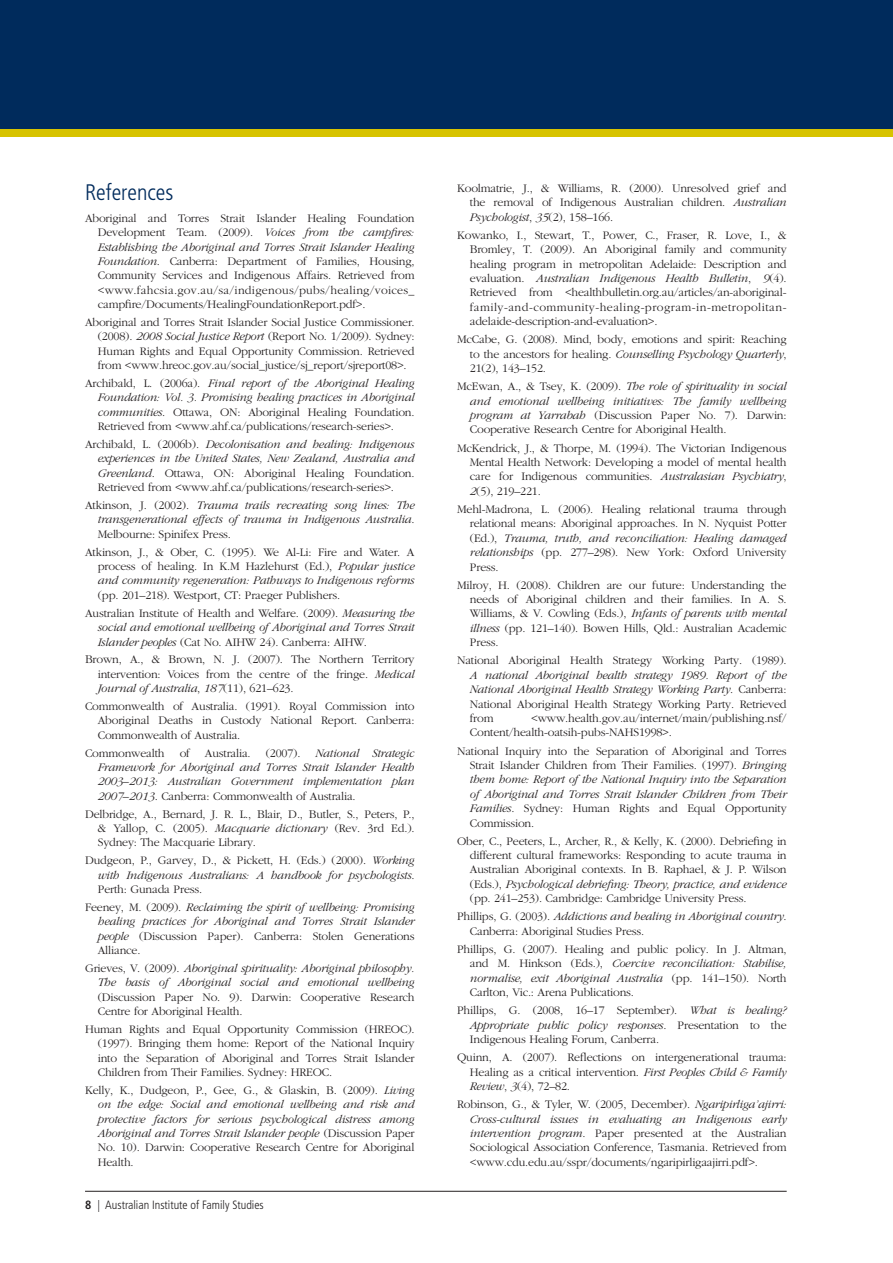
<style>
.page{position:relative;width:893px;height:1263px;background:#fff}
.page>*{position:absolute;margin:0;border:0;box-sizing:border-box;transform-origin:0 0}
.t1{font:300 condensed 22.5px "Frutiger";color:#002b5c}
.t2{font:300 12px/14.4px "Garamond";letter-spacing:-.015em;color:#231f20;text-align:justify}
.t3{font:italic 300 12px/14.4px "Garamond";letter-spacing:-.015em;color:#231f20;text-align:justify}
.t4{font:300 condensed 12px "Frutiger";color:#231f20}
.s1{font-style:italic}
.s2{font-style:normal}
.s3{font-weight:700}
</style>
<div class="page">
<hr style="left:85px;top:1191px;width:702px;height:1px;background:#231f20">
<div style="left:0;top:0;width:893px;height:137px;background:#d7c300"></div>
<div style="left:0;top:0;width:893px;height:128px;background:#002b5c"></div>
<h1 class="t1" style="left:85px;top:179px;width:90px">References</h1>
<p class="t2" style="left:98px;top:211px;width:318px;text-indent:-13px">Aboriginal and Torres Strait Islander Healing Foundation Development Team. (2009). <span class="s1">Voices from the campfires:<br>Establishing the Aboriginal and Torres Strait Islander Healing Foundation</span>. Canberra: Department of Families, Housing, Community Services and Indigenous Affairs. Retrieved from &lt;www.fahcsia.gov.au/sa/indigenous/pubs/healing/voices_ campfire/Documents/HealingFoundationReport.pdf&gt;.</p>
<p class="t2" style="left:98px;top:315px;width:318px;text-indent:-13px">Aboriginal and Torres Strait Islander Social Justice Commissioner. (2008). <span class="s1">2008 Social Justice Report</span> (Report No. 1/2009). Sydney:<br>Human Rights and Equal Opportunity Commission. Retrieved from &lt;www.hreoc.gov.au/social_justice/sj_report/sjreport08&gt;.</p>
<p class="t2" style="left:98px;top:376px;width:318px;text-indent:-13px">Archibald, L. (2006a). <span class="s1">Final report of the Aboriginal Healing Foundation: Vol. 3. Promising healing practices in Aboriginal communities</span>. Ottawa, ON: Aboriginal Healing Foundation.<br>Retrieved from &lt;www.ahf.ca/publications/research-series&gt;.</p>
<p class="t2" style="left:98px;top:437px;width:318px;text-indent:-13px">Archibald, L. (2006b). <span class="s1">Decolonisation and healing: Indigenous experiences in the United States, New Zealand, Australia and Greenland</span>. Ottawa, ON: Aboriginal Healing Foundation.<br>Retrieved from &lt;www.ahf.ca/publications/research-series&gt;.</p>
<p class="t3" style="left:98px;top:498px;width:318px;text-indent:-13px"><span class="s2">Atkinson, J. (2002).</span> Trauma trails recreating song lines: The transgenerational effects of trauma in Indigenous Australia<span class="s2">.<br>Melbourne: Spinifex Press.</span></p>
<p class="t2" style="left:98px;top:545px;width:318px;text-indent:-13px">Atkinson, J., &amp; Ober, C. (1995). We Al-Li: Fire and Water. A process of healing. In K.M Hazlehurst (Ed.), <span class="s1">Popular justice and community regeneration: Pathways to Indigenous reforms</span></p>
<p class="t2" style="left:85px;top:586px;width:331px;line-height:17.9px;text-indent:13px">(pp. 201–218). Westport, CT: Praeger Publishers.<br>Australian Institute of Health and Welfare. (2009). <span class="s1">Measuring the</span></p>
<p class="t3" style="left:98px;top:620px;width:318px">social and emotional wellbeing of Aboriginal and Torres Strait<br>Islander peoples <span class="s2">(Cat No. AIHW 24). Canberra: AIHW.</span></p>
<p class="t2" style="left:98px;top:652px;width:318px;text-indent:-13px">Brown, A., &amp; Brown, N. J. (2007). The Northern Territory intervention: Voices from the centre of the fringe. <span class="s1">Medical Journal of Australia</span>, <span class="s1">187</span>(11), 621–623.</p>
<p class="t2" style="left:98px;top:699px;width:318px;text-indent:-13px">Commonwealth of Australia. (1991). Royal Commission into Aboriginal Deaths in Custody National Report. Canberra:<br>Commonwealth of Australia.</p>
<p class="t2" style="left:85px;top:746px;width:81px">Commonwealth</p>
<p class="t2" style="left:180px;top:746px;width:12px">of</p>
<p class="t2" style="left:205px;top:746px;width:47px">Australia.</p>
<p class="t2" style="left:266px;top:746px;width:36px">(2007).</p>
<p class="t3" style="left:98px;top:746px;width:318px;text-indent:218px">National Strategic Framework for Aboriginal and Torres Strait Islander Health 2003–2013: Australian Government implementation plan 2007–2013<span class="s2">. Canberra: Commonwealth of Australia.</span></p>
<p class="t2" style="left:98px;top:807px;width:318px;text-indent:-13px">Delbridge, A., Bernard, J. R. L., Blair, D., Butler, S., Peters, P., &amp; Yallop, C. (2005). <span class="s1">Macquarie dictionary</span> (Rev. 3rd Ed.).<br>Sydney: The Macquarie Library.</p>
<p class="t2" style="left:98px;top:853px;width:318px;text-indent:-13px">Dudgeon, P., Garvey, D., &amp; Pickett, H. (Eds.) (2000). <span class="s1">Working with Indigenous Australians: A handbook for psychologists</span>.<br>Perth: Gunada Press.</p>
<p class="t3" style="left:98px;top:900px;width:318px;text-indent:-13px"><span class="s2">Feeney, M. (2009).</span> Reclaiming the spirit of wellbeing: Promising healing practices for Aboriginal and Torres Strait Islander people <span class="s2">(Discussion Paper). Canberra: Stolen Generations Alliance.</span></p>
<p class="t3" style="left:85px;top:961px;width:331px;text-align:right"><span class="s2">Grieves, V. (2009).</span> Aboriginal spirituality: Aboriginal philosophy.<br>The basis of Aboriginal social and emotional wellbeing</p>
<p class="t2" style="left:98px;top:990px;width:318px">(Discussion Paper No. 9). Darwin: Cooperative Research<br>Centre for Aboriginal Health.</p>
<p class="t2" style="left:98px;top:1022px;width:318px;text-indent:-13px">Human Rights and Equal Opportunity Commission (HREOC). (1997). Bringing them home: Report of the National Inquiry into the Separation of Aboriginal and Torres Strait Islander Children from Their Families. Sydney: HREOC.</p>
<p class="t3" style="left:98px;top:1083px;width:318px;text-indent:-13px"><span class="s2">Kelly, K., Dudgeon, P., Gee, G., &amp; Glaskin, B. (2009).</span> Living on the edge: Social and emotional wellbeing and risk and protective factors for serious psychological distress among Aboriginal and Torres Strait Islander people <span class="s2">(Discussion Paper No. 10). Darwin: Cooperative Research Centre for Aboriginal Health.</span></p>
<p class="t4" style="left:85px;top:1198px;width:180px"><span class="s3">8</span> | Australian Institute of Family Studies</p>
<p class="t2" style="left:470px;top:181px;width:318px;text-indent:-13px">Koolmatrie, J., &amp; Williams, R. (2000). Unresolved grief and the removal of Indigenous Australian children. <span class="s1">Australian Psychologist</span>, <span class="s1">35</span>(2), 158–166.</p>
<p class="t2" style="left:470px;top:228px;width:318px;text-indent:-13px">Kowanko, I., Stewart, T., Power, C., Fraser, R. Love, I., &amp; Bromley, T. (2009). An Aboriginal family and community healing program in metropolitan Adelaide: Description and evaluation. <span class="s1">Australian Indigenous Health Bulletin</span>, <span class="s1">9</span>(4).<br>Retrieved from &lt;healthbulletin.org.au/articles/an-aboriginal&shy;family-and-community-healing-program-in-metropolitan&shy;adelaide-description-and-evaluation&gt;.</p>
<p class="t2" style="left:470px;top:332px;width:318px;text-indent:-13px">McCabe, G. (2008). Mind, body, emotions and spirit: Reaching to the ancestors for healing. <span class="s1">Counselling Psychology Quarterly</span>, 21(2), 143–152.</p>
<p class="t2" style="left:470px;top:379px;width:318px;text-indent:-13px">McEwan, A., &amp; Tsey, K. (2009). <span class="s1">The role of spirituality in social and emotional wellbeing initiatives: The family wellbeing program at Yarrabah</span> (Discussion Paper No. 7). Darwin:<br>Cooperative Research Centre for Aboriginal Health.</p>
<p class="t2" style="left:470px;top:441px;width:318px;text-indent:-13px">McKendrick, J., &amp; Thorpe, M. (1994). The Victorian Indigenous Mental Health Network: Developing a model of mental health care for Indigenous communities. <span class="s1">Australasian Psychiatry</span>, <span class="s1">2</span>(5), 219–221.</p>
<p class="t2" style="left:470px;top:502px;width:318px;text-indent:-13px">Mehl-Madrona, L. (2006). Healing relational trauma through relational means: Aboriginal approaches. In N. Nyquist Potter (Ed.), <span class="s1">Trauma, truth, and reconciliation: Healing damaged relationships</span> (pp. 277–298). New York: Oxford University Press.</p>
<p class="t2" style="left:470px;top:578px;width:318px;text-indent:-13px">Milroy, H. (2008). Children are our future: Understanding the needs of Aboriginal children and their families. In A. S.<br>Williams, &amp; V. Cowling (Eds.), <span class="s1">Infants of parents with mental illness</span> (pp. 121–140). Bowen Hills, Qld.: Australian Academic Press.</p>
<p class="t2" style="left:457px;top:654px;width:331px">National Aboriginal Health Strategy Working Party. (1989).</p>
<p class="t3" style="left:470px;top:668px;width:318px">A national Aboriginal health strategy 1989. Report of the National Aboriginal Health Strategy Working Party<span class="s2">. Canberra:<br>National Aboriginal Health Strategy Working Party. Retrieved from</span></p>
<p class="t2" style="left:470px;top:711px;width:318px;text-indent:61px">&lt;www.health.gov.au/internet/main/publishing.nsf/<br>Content/health-oatsih-pubs-NAHS1998&gt;.</p>
<p class="t2" style="left:470px;top:744px;width:318px;text-indent:-13px">National Inquiry into the Separation of Aboriginal and Torres Strait Islander Children from Their Families. (1997). <span class="s1">Bringing them home: Report of the National Inquiry into the Separation of Aboriginal and Torres Strait Islander Children from Their Families</span>. Sydney: Human Rights and Equal Opportunity Commission.</p>
<p class="t2" style="left:470px;top:834px;width:318px;text-indent:-13px">Ober, C., Peeters, L., Archer, R., &amp; Kelly, K. (2000). Debriefing in different cultural frameworks: Responding to acute trauma in Australian Aboriginal contexts. In B. Raphael, &amp; J. P. Wilson (Eds.), <span class="s1">Psychological debriefing: Theory, practice, and evidence </span>(pp. 241–253). Cambridge: Cambridge University Press.</p>
<p class="t2" style="left:470px;top:910px;width:318px;text-indent:-13px">Phillips, G. (2003). <span class="s1">Addictions and healing in Aboriginal country</span>.<br>Canberra: Aboriginal Studies Press.</p>
<p class="t2" style="left:470px;top:942px;width:318px;text-indent:-13px">Phillips, G. (2007). Healing and public policy. In J. Altman, and M. Hinkson (Eds.), <span class="s1">Coercive reconciliation: Stabilise, normalise, exit Aboriginal Australia</span> (pp. 141–150). North Carlton, Vic.: Arena Publications.</p>
<p class="t2" style="left:470px;top:1003px;width:318px;text-indent:-13px">Phillips, G. (2008, 16–17 September). <span class="s1">What is healing?<br>Appropriate public policy responses</span>. Presentation to the Indigenous Healing Forum, Canberra.</p>
<p class="t2" style="left:470px;top:1050px;width:318px;text-indent:-13px">Quinn, A. (2007). Reflections on intergenerational trauma:<br>Healing as a critical intervention. <span class="s1">First Peoples Child &amp; Family Review</span>, <span class="s1">3</span>(4), 72–82.</p>
<p class="t2" style="left:470px;top:1097px;width:318px;text-indent:-13px">Robinson, G., &amp; Tyler, W. (2005, December). <span class="s1">Ngaripirliga’ajirri:<br>Cross-cultural issues in evaluating an Indigenous early intervention program</span>. Paper presented at the Australian Sociological Association Conference, Tasmania. Retrieved from &lt;www.cdu.edu.au/sspr/documents/ngaripirligaajirri.pdf&gt;.</p>
</div>
